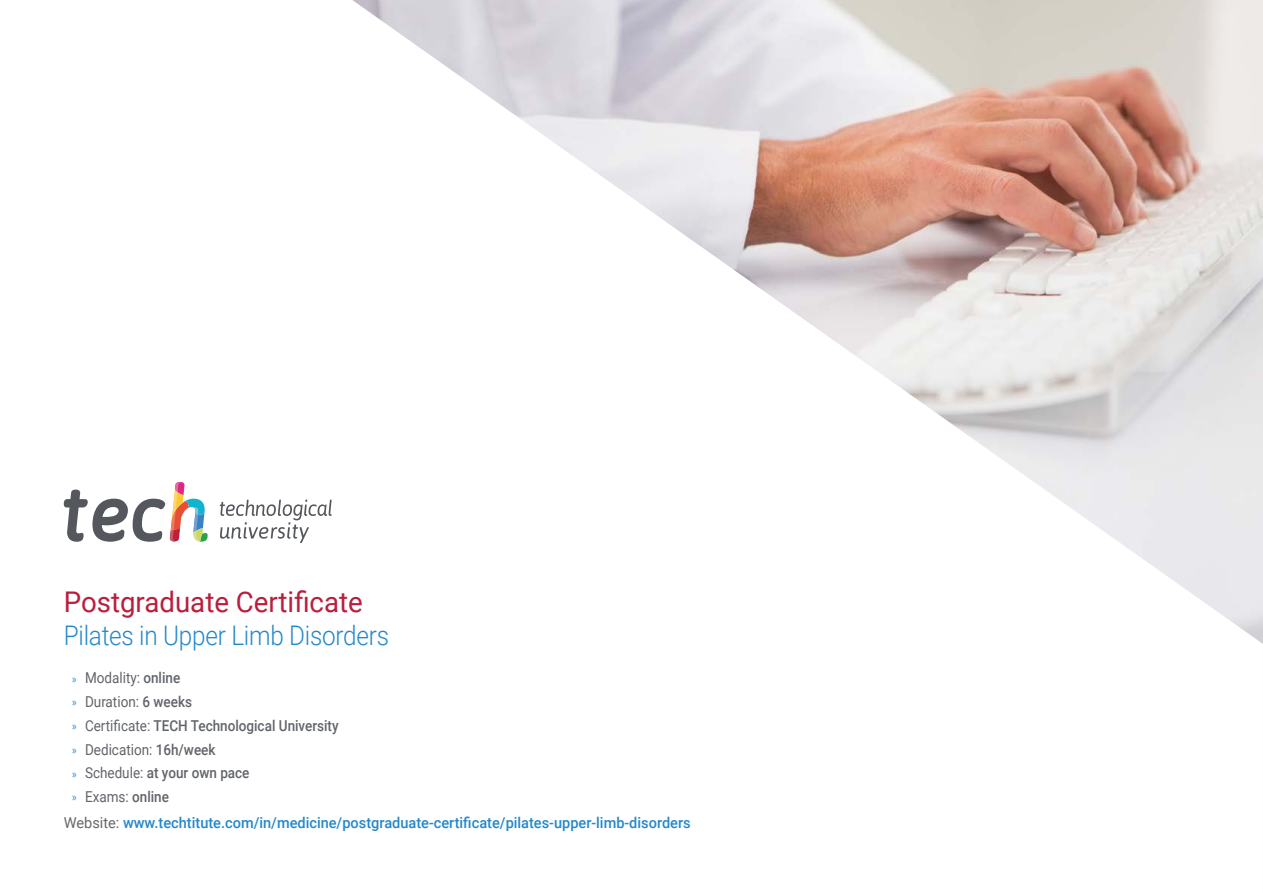
<style>
.page{position:relative;width:1263px;height:893px;background:#fff}
.page>*{position:absolute;margin:0;border:0;box-sizing:border-box;transform-origin:0 0}
.t1{font:28.5px "Roboto";color:#ba1e3c}
.t2{font:300 27px "Roboto";letter-spacing:-.01em;color:#2488c9;scale:.9 1}
.t3{font:500 15px/23.7px "Roboto";color:#61646a;scale:.9 1}
.t4{font:500 15px "Roboto";color:#2488c9}
.s1{font-family:"Myriad Pro";font-weight:400;font-size:12px;color:#2488c9}
.s2{font-weight:400}
.s3{font-weight:400;color:#646669}
</style>
<div class="page">
<img style="left:352px;top:0;width:911px;height:644px">
<svg style="left:64px;top:482px;width:144px;height:60px"></svg>
<svg style="left:220px;top:500px;width:112px;height:43px"></svg>
<h1 class="t1" style="left:64px;top:582px;width:301px">Postgraduate Certificate</h1>
<h2 class="t2" style="left:64px;top:616px;width:363px">Pilates in Upper Limb Disorders</h2>
<p class="t3" style="left:72px;top:666px;width:297px"><span class="s1">»</span> <span class="s2">Modality:</span> online<br><span class="s1">»</span> <span class="s2">Duration:</span> 6 weeks<br><span class="s1">»</span> <span class="s2">Certificate:</span> TECH Technological University <span class="s1">»</span> <span class="s2">Dedication:</span> 16h/week<br><span class="s1">»</span> <span class="s2">Schedule:</span> at your own pace<br><span class="s1">»</span> <span class="s2">Exams:</span> online</p>
<p class="t4" style="left:64px;top:812px;width:628px"><span class="s3">Website:</span> www.techtitute.com/in/medicine/postgraduate-certificate/pilates-upper-limb-disorders</p>
</div>
